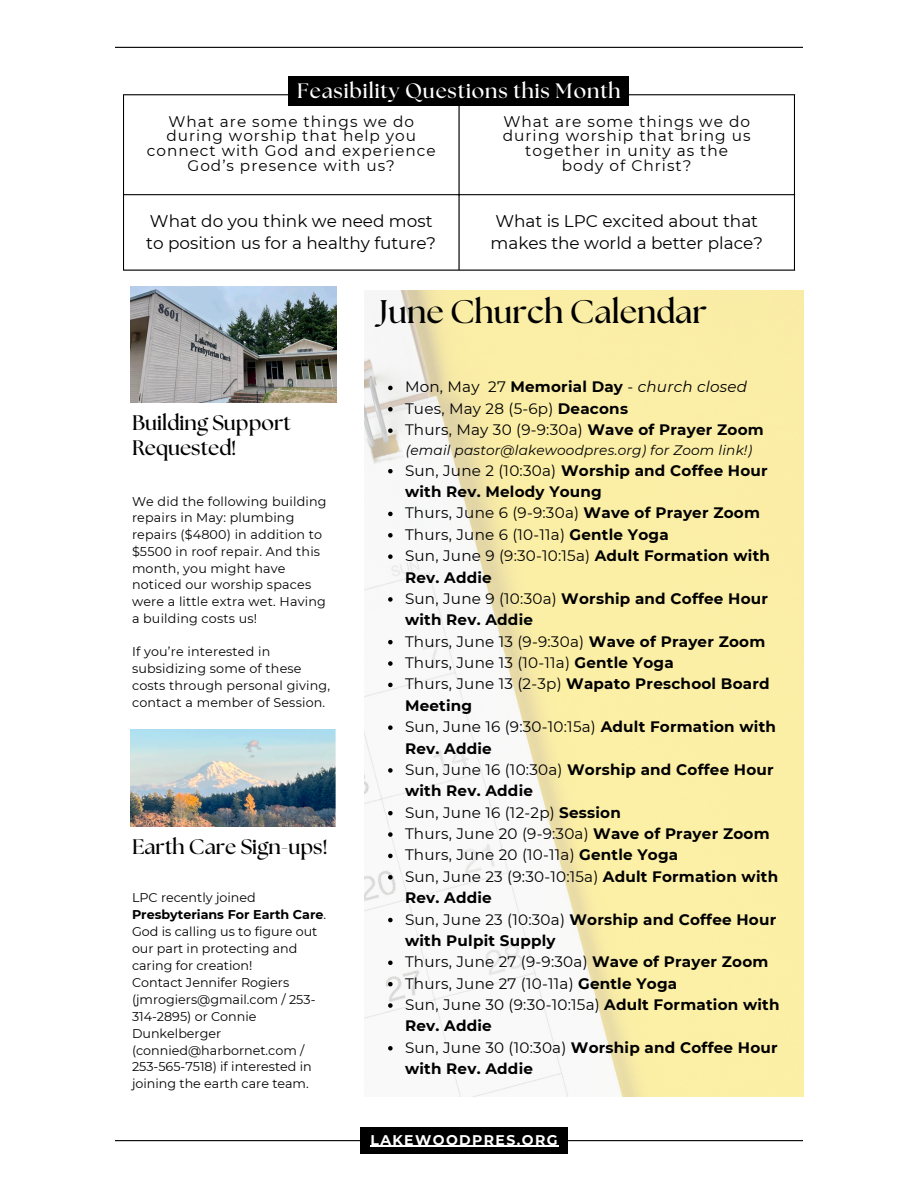
<style>
.page{position:relative;width:918px;height:1188px;background:#fff}
.page>*{position:absolute;margin:0;border:0;box-sizing:border-box;transform-origin:0 0}
.t1{font:700 32.7px "The Seasons";color:#000}
.t2{font:700 21px/25px "The Seasons";color:#000}
.t3{font:700 20.85px "The Seasons";letter-spacing:.04em;color:#fff}
.t4{font:16.8px "Montserrat";color:#000}
.t5{font:15.3px/14.7px "Montserrat";letter-spacing:.065em;color:#000;text-align:center}
.t6{font:700 15.15px/21.3px "Montserrat";letter-spacing:.015em;color:#000}
.t7{font:15.15px "Montserrat";letter-spacing:.015em;color:#000}
.t8{font:italic 15.15px "Montserrat";letter-spacing:.015em;color:#000}
.t9{font:700 13.95px "Montserrat";letter-spacing:.1em;color:#fff}
.t10{font:italic 13.65px "Montserrat";letter-spacing:.015em;color:#000}
.t11{font:12.75px/16.8px "Montserrat";letter-spacing:.015em;color:#000}
.s1{font-weight:700}
.s2{font-style:normal}
.s3{font-weight:700;font-style:normal}
.s4{font-weight:400}
</style>
<div class="page">
<hr style="left:115px;top:47px;width:688px;height:1px;background:#000">
<hr style="left:115px;top:1140px;width:688px;height:1px;background:#000">
<img style="left:364px;top:291px;width:439px;height:805px">
<svg style="left:388px;top:386px;width:5px;height:4px"></svg>
<svg style="left:388px;top:407px;width:5px;height:5px"></svg>
<svg style="left:388px;top:428px;width:5px;height:5px"></svg>
<svg style="left:388px;top:469px;width:5px;height:4px"></svg>
<svg style="left:388px;top:512px;width:5px;height:4px"></svg>
<svg style="left:388px;top:533px;width:5px;height:5px"></svg>
<svg style="left:388px;top:554px;width:5px;height:5px"></svg>
<svg style="left:388px;top:597px;width:5px;height:5px"></svg>
<svg style="left:388px;top:640px;width:5px;height:4px"></svg>
<svg style="left:388px;top:661px;width:5px;height:5px"></svg>
<svg style="left:388px;top:683px;width:5px;height:4px"></svg>
<svg style="left:388px;top:725px;width:5px;height:5px"></svg>
<svg style="left:388px;top:768px;width:5px;height:5px"></svg>
<svg style="left:388px;top:811px;width:5px;height:4px"></svg>
<svg style="left:388px;top:832px;width:5px;height:5px"></svg>
<svg style="left:388px;top:854px;width:5px;height:4px"></svg>
<svg style="left:388px;top:875px;width:5px;height:5px"></svg>
<svg style="left:388px;top:918px;width:5px;height:4px"></svg>
<svg style="left:388px;top:961px;width:5px;height:4px"></svg>
<svg style="left:388px;top:982px;width:5px;height:4px"></svg>
<svg style="left:388px;top:1003px;width:5px;height:5px"></svg>
<svg style="left:388px;top:1046px;width:5px;height:5px"></svg>
<img style="left:131px;top:286px;width:206px;height:116px">
<div style="left:360px;top:1127px;width:208px;height:27px;background:#000"></div>
<hr style="left:371px;top:1146px;width:188px;height:1px;background:#fff">
<hr style="left:123px;top:95px;width:1px;height:175px;background:#000">
<hr style="left:458px;top:95px;width:2px;height:175px;background:#000">
<hr style="left:794px;top:95px;width:1px;height:175px;background:#000">
<hr style="left:123px;top:94px;width:672px;height:1px;background:#000">
<hr style="left:123px;top:194px;width:672px;height:1px;background:#000">
<hr style="left:123px;top:270px;width:672px;height:1px;background:#000">
<div style="left:289px;top:77px;width:340px;height:29px;background:#000"></div>
<img style="left:131px;top:730px;width:205px;height:97px">
<p class="t3" style="left:297px;top:81px;width:325px">Feasibility Questions this Month</p>
<p class="t5" style="left:168px;top:114px;width:247px">What are some things we do</p>
<p class="t5" style="left:147px;top:129px;width:290px">during worship that help you connect with God and experience<br>God’s presence with us?</p>
<p class="t4" style="left:150px;top:210px;width:284px">What do you think we need most</p>
<p class="t4" style="left:146px;top:233px;width:291px">to position us for a healthy future?</p>
<p class="t5" style="left:503px;top:114px;width:248px">What are some things we do</p>
<p class="t5" style="left:503px;top:129px;width:249px">during worship that bring us</p>
<p class="t5" style="left:525px;top:143px;width:204px">together in unity as the</p>
<p class="t5" style="left:562px;top:158px;width:131px">body of Christ?</p>
<p class="t4" style="left:495px;top:210px;width:264px">What is LPC excited about that</p>
<p class="t4" style="left:491px;top:233px;width:274px">makes the world a better place?</p>
<p class="t2" style="left:132px;top:411px;width:161px">Building Support<br>Requested!</p>
<p class="t11" style="left:132px;top:493px;width:196px">We did the following building repairs in May: plumbing repairs ($4800) in addition to $5500 in roof repair. And this month, you might have noticed our worship spaces were a little extra wet. Having a building costs us!</p>
<p class="t11" style="left:132px;top:643px;width:200px">If you’re interested in subsidizing some of these costs through personal giving, contact a member of Session.</p>
<p class="t2" style="left:132px;top:835px;width:197px">Earth Care Sign-ups!</p>
<p class="t11" style="left:132px;top:889px;width:196px">LPC recently joined<br><span class="s1">Presbyterians For Earth Care</span>.<br>God is calling us to figure out our part in protecting and caring for creation!</p>
<p class="t11" style="left:132px;top:974px;width:185px">Contact Jennifer Rogiers (jmrogiers@gmail.com / 253-<br>314-2895) or Connie<br>Dunkelberger (connied@harbornet.com /<br>253-565-7518) if interested in joining the earth care team.</p>
<p class="t1" style="left:379px;top:297px;width:330px">June Church Calendar</p>
<p class="t8" style="left:405px;top:378px;width:344px"><span class="s2">Mon, May 27</span> <span class="s3">Memorial Day</span> <span class="s2">-</span> church closed</p>
<p class="t7" style="left:405px;top:399px;width:225px">Tues, May 28 (5-6p) <span class="s1">Deacons</span></p>
<p class="t7" style="left:405px;top:421px;width:360px">Thurs, May 30 (9-9:30a) <span class="s1">Wave of Prayer Zoom</span></p>
<p class="t10" style="left:406px;top:442px;width:348px">(email pastor@lakewoodpres.org) for Zoom link!)</p>
<p class="t6" style="left:405px;top:460px;width:364px"><span class="s4">Sun, June 2 (10:30a)</span> Worship and Coffee Hour with Rev. Melody Young</p>
<p class="t7" style="left:405px;top:504px;width:356px">Thurs, June 6 (9-9:30a) <span class="s1">Wave of Prayer Zoom</span></p>
<p class="t7" style="left:405px;top:525px;width:265px">Thurs, June 6 (10-11a) <span class="s1">Gentle Yoga</span></p>
<p class="t6" style="left:405px;top:545px;width:367px"><span class="s4">Sun, June 9 (9:30-10:15a)</span> Adult Formation with<br>Rev. Addie</p>
<p class="t6" style="left:405px;top:588px;width:365px"><span class="s4">Sun, June 9 (10:30a)</span> Worship and Coffee Hour with Rev. Addie</p>
<p class="t7" style="left:405px;top:632px;width:362px">Thurs, June 13 (9-9:30a) <span class="s1">Wave of Prayer Zoom</span></p>
<p class="t7" style="left:405px;top:653px;width:270px">Thurs, June 13 (10-11a) <span class="s1">Gentle Yoga</span></p>
<p class="t6" style="left:405px;top:673px;width:366px"><span class="s4">Thurs, June 13 (2-3p)</span> Wapato Preschool Board<br>Meeting</p>
<p class="t6" style="left:405px;top:716px;width:373px"><span class="s4">Sun, June 16 (9:30-10:15a)</span> Adult Formation with<br>Rev. Addie</p>
<p class="t6" style="left:405px;top:759px;width:370px"><span class="s4">Sun, June 16 (10:30a)</span> Worship and Coffee Hour with Rev. Addie</p>
<p class="t7" style="left:405px;top:803px;width:217px">Sun, June 16 (12-2p) <span class="s1">Session</span></p>
<p class="t7" style="left:405px;top:824px;width:366px">Thurs, June 20 (9-9:30a) <span class="s1">Wave of Prayer Zoom</span></p>
<p class="t7" style="left:405px;top:846px;width:275px">Thurs, June 20 (10-11a) <span class="s1">Gentle Yoga</span></p>
<p class="t6" style="left:405px;top:866px;width:375px"><span class="s4">Sun, June 23 (9:30-10:15a)</span> Adult Formation with<br>Rev. Addie</p>
<p class="t6" style="left:405px;top:908px;width:373px"><span class="s4">Sun, June 23 (10:30a)</span> Worship and Coffee Hour with Pulpit Supply</p>
<p class="t7" style="left:405px;top:953px;width:365px">Thurs, June 27 (9-9:30a) <span class="s1">Wave of Prayer Zoom</span></p>
<p class="t7" style="left:405px;top:974px;width:274px">Thurs, June 27 (10-11a) <span class="s1">Gentle Yoga</span></p>
<p class="t6" style="left:405px;top:994px;width:376px"><span class="s4">Sun, June 30 (9:30-10:15a)</span> Adult Formation with<br>Rev. Addie</p>
<p class="t6" style="left:405px;top:1037px;width:374px"><span class="s4">Sun, June 30 (10:30a)</span> Worship and Coffee Hour with Rev. Addie</p>
<p class="t9" style="left:371px;top:1131px;width:188px">LAKEWOODPRES.ORG</p>
</div>
